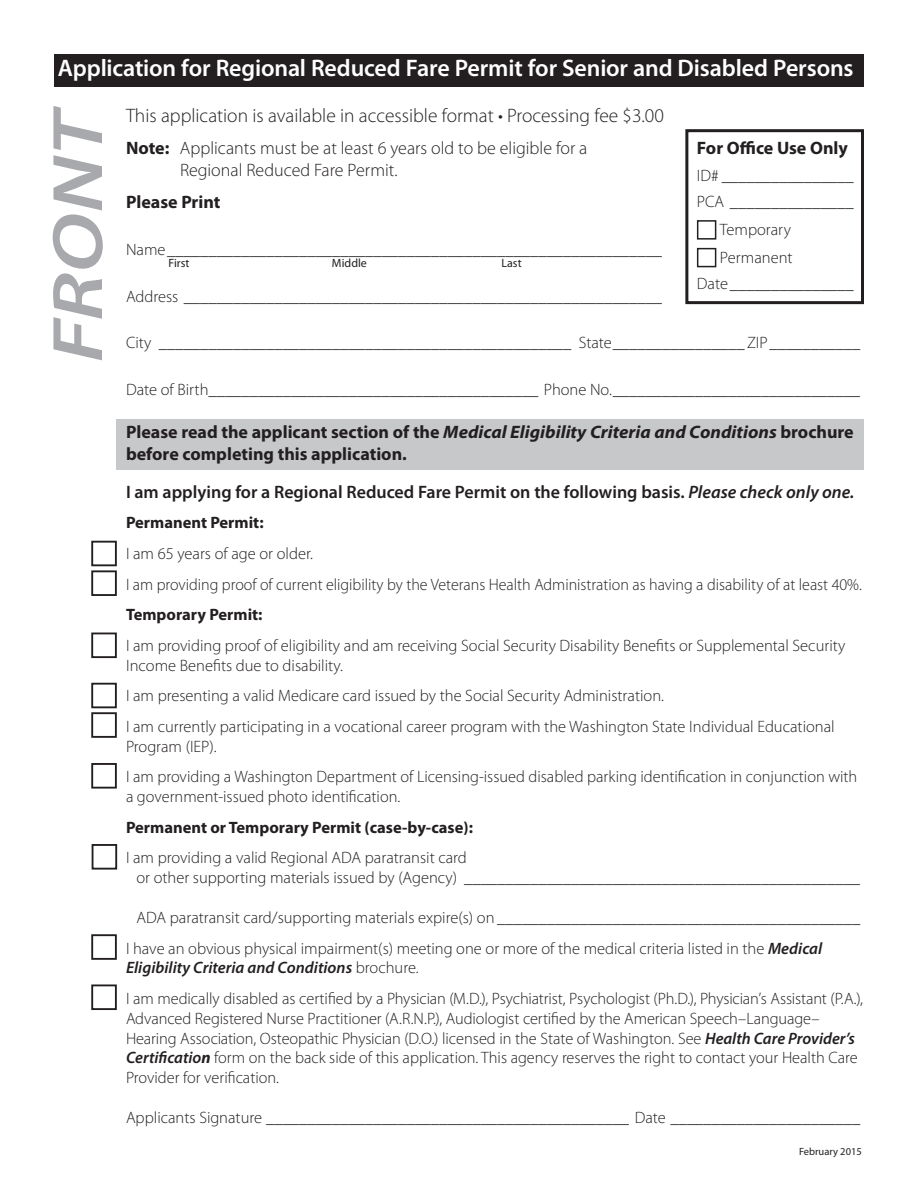
<style>
.page{position:relative;width:918px;height:1188px;background:#fff}
.page>*{position:absolute;margin:0;border:0;box-sizing:border-box;transform-origin:0 0}
.front_back{font:italic 600 72px "Myriad Pro";color:#a8a9ad;scale:1.2 1}
.top_headline{font:600 24px "Myriad Pro";letter-spacing:-.005em;color:#fff}
.body_text{font:300 19.5px "Myriad Pro";color:#231f20}
.body_text-2{font:700 18px/21.6px "Myriad Pro";color:#231f20}
.body_text-3{font:300 18px/21.6px "Myriad Pro";color:#231f20}
.body_text-4{font:600 18px "Myriad Pro";color:#231f20}
.please_print{font:700 18px "Myriad Pro";color:#231f20}
.body_text-5{font:300 16.5px/19.8px "Myriad Pro";color:#231f20}
.name_address{font:300 16.5px "Myriad Pro";color:#231f20}
.body_text-6{font:700 16.5px "Myriad Pro";color:#231f20}
.body_text-7{font:12px "Myriad Pro";color:#231f20}
.body_text-8{font:10.5px "Myriad Pro";color:#231f20}
.s1{font-weight:700}
.s2{font-style:italic}
.s3{font-weight:600;font-style:italic}
.s4{font-weight:700;font-style:italic}
</style>
<div class="page">
<div style="left:117px;top:419px;width:747px;height:51px;background:#c7c8ca"></div>
<div style="left:697px;top:220px;width:19px;height:20px;border:2px solid #231f20"></div>
<div style="left:697px;top:248px;width:19px;height:19px;border:2px solid #231f20"></div>
<div style="left:685px;top:129px;width:179px;height:175px;border:3px solid #231f20"></div>
<div style="left:54px;top:54px;width:810px;height:32px;background:#231f20"></div>
<div style="left:91px;top:541px;width:26px;height:25px;border:2px solid #231f20"></div>
<div style="left:91px;top:570px;width:26px;height:26px;border:2px solid #231f20"></div>
<div style="left:91px;top:633px;width:26px;height:25px;border:2px solid #231f20"></div>
<div style="left:91px;top:683px;width:26px;height:25px;border:2px solid #231f20"></div>
<div style="left:92px;top:844px;width:25px;height:26px;border:2px solid #231f20"></div>
<div style="left:91px;top:763px;width:26px;height:26px;border:2px solid #231f20"></div>
<div style="left:91px;top:712px;width:26px;height:26px;border:2px solid #231f20"></div>
<div style="left:91px;top:984px;width:26px;height:26px;border:2px solid #231f20"></div>
<div style="left:91px;top:934px;width:26px;height:26px;border:2px solid #231f20"></div>
<p class="top_headline" style="left:58px;top:53px;width:797px">Application for Regional Reduced Fare Permit for Senior and Disabled Persons</p>
<p class="front_back" style="left:32px;top:362px;width:215px;rotate:-90deg">FRONT</p>
<p class="body_text" style="left:126px;top:103px;width:539px">This application is available in accessible format • Processing fee $3.00</p>
<p class="body_text-3" style="left:180px;top:137px;width:409px;text-indent:-54px"><span class="s1">Note:</span> Applicants must be at least 6 years old to be eligible for a<br>Regional Reduced Fare Permit.</p>
<p class="please_print" style="left:126px;top:190px;width:96px">Please Print</p>
<p class="name_address" style="left:126px;top:239px;width:538px">Name____________________________________________________________</p>
<p class="name_address" style="left:126px;top:286px;width:538px">Address __________________________________________________________</p>
<p class="name_address" style="left:126px;top:333px;width:736px">City __________________________________________________ State________________ ZIP___________</p>
<p class="name_address" style="left:126px;top:380px;width:736px">Date of Birth________________________________________ Phone No.______________________________</p>
<p class="body_text-2" style="left:126px;top:421px;width:729px">Please read the applicant section of the <span class="s2">Medical Eligibility Criteria and Conditions</span> brochure before completing this application.</p>
<p class="body_text-4" style="left:126px;top:480px;width:730px">I am applying for a Regional Reduced Fare Permit on the following basis. <span class="s2">Please check only one.</span></p>
<p class="body_text-6" style="left:126px;top:512px;width:139px">Permanent Permit:</p>
<p class="body_text-5" style="left:126px;top:543px;width:189px">I am 65 years of age or older.</p>
<p class="body_text-5" style="left:126px;top:574px;width:737px">I am providing proof of current eligibility by the Veterans Health Administration as having a disability of at least 40%.</p>
<p class="body_text-6" style="left:126px;top:604px;width:138px">Temporary Permit:</p>
<p class="body_text-5" style="left:126px;top:635px;width:721px">I am providing proof of eligibility and am receiving Social Security Disability Benefits or Supplemental Security<br>Income Benefits due to disability.</p>
<p class="body_text-5" style="left:126px;top:686px;width:540px">I am presenting a valid Medicare card issued by the Social Security Administration.</p>
<p class="body_text-5" style="left:126px;top:716px;width:710px">I am currently participating in a vocational career program with the Washington State Individual Educational<br>Program (IEP).</p>
<p class="body_text-5" style="left:126px;top:767px;width:733px">I am providing a Washington Department of Licensing-issued disabled parking identification in conjunction with a government-issued photo identification.</p>
<p class="body_text-6" style="left:126px;top:816px;width:348px">Permanent or Temporary Permit (case-by-case):</p>
<p class="body_text-5" style="left:136px;top:848px;width:725px;text-indent:-10px">I am providing a valid Regional ADA paratransit card<br>or other supporting materials issued by (Agency) ________________________________________________</p>
<p class="body_text-5" style="left:136px;top:907px;width:725px">ADA paratransit card/supporting materials expire(s) on ____________________________________________</p>
<p class="body_text-5" style="left:126px;top:938px;width:698px">I have an obvious physical impairment(s) meeting one or more of the medical criteria listed in the <span class="s3">Medical<br>Eligibility Criteria and Conditions</span> brochure.</p>
<p class="body_text-5" style="left:126px;top:988px;width:739px">I am medically disabled as certified by a Physician (M.D.), Psychiatrist, Psychologist (Ph.D.), Physician’s Assistant (P.A.), Advanced Registered Nurse Practitioner (A.R.N.P.), Audiologist certified by the American Speech–Language– Hearing Association, Osteopathic Physician (D.O.) licensed in the State of Washington. See <span class="s3">Health Care Provider’s Certificatio</span><span class="s4">n</span> form on the back side of this application. This agency reserves the right to contact your Health Care Provider for verification.</p>
<p class="body_text-5" style="left:126px;top:1108px;width:736px">Applicants Signature ____________________________________________ Date _______________________</p>
<p class="body_text-2" style="left:697px;top:137px;width:153px">For Office Use Only</p>
<p class="body_text-5" style="left:697px;top:165px;width:158px">ID# ________________</p>
<p class="body_text-5" style="left:697px;top:192px;width:158px">PCA _______________</p>
<p class="body_text-5" style="left:720px;top:220px;width:72px">Temporary</p>
<p class="body_text-5" style="left:720px;top:247px;width:74px">Permanent</p>
<p class="body_text-5" style="left:697px;top:274px;width:158px">Date_______________</p>
<p class="body_text-7" style="left:168px;top:256px;width:22px">First</p>
<p class="body_text-7" style="left:332px;top:256px;width:36px">Middle</p>
<p class="body_text-7" style="left:501px;top:256px;width:22px">Last</p>
<p class="body_text-8" style="left:799px;top:1145px;width:64px">February 2015</p>
</div>
